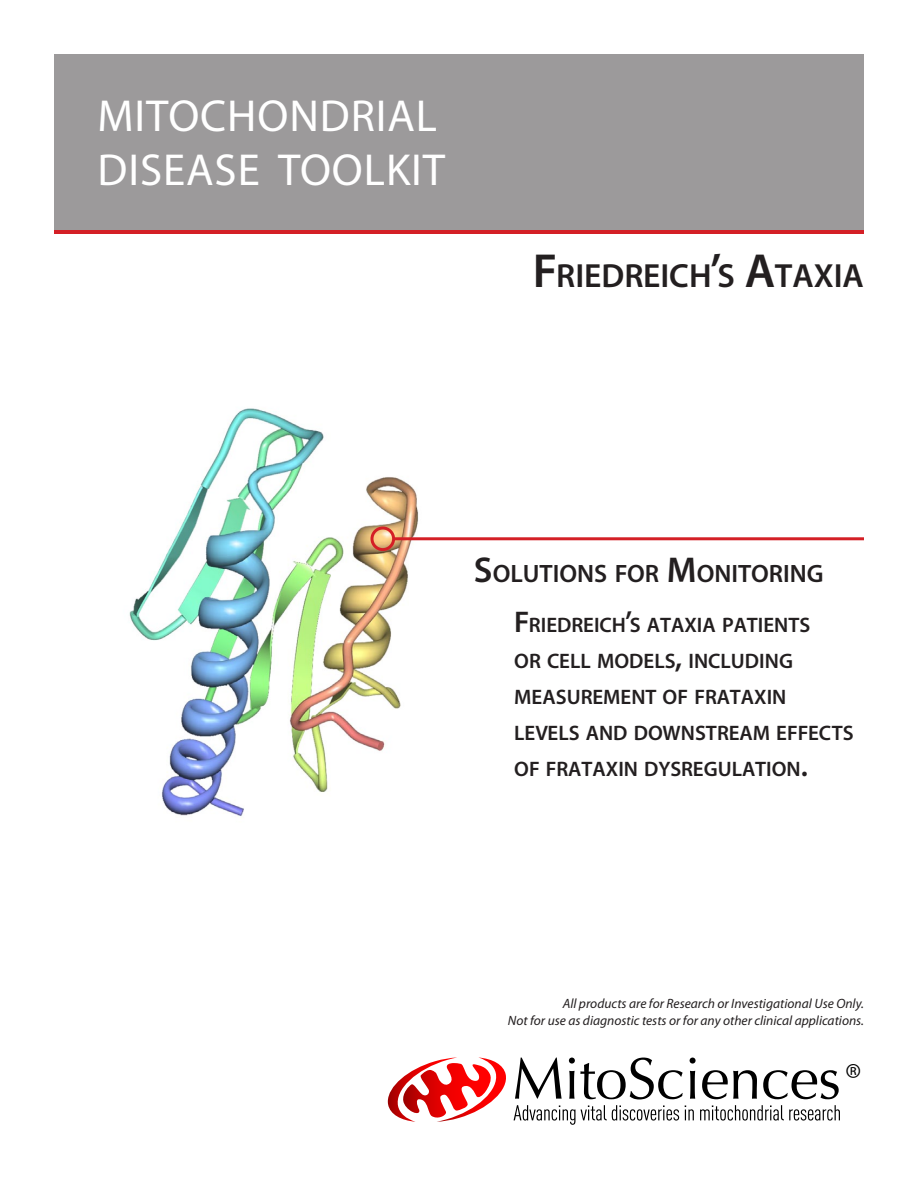
<style>
.page{position:relative;width:918px;height:1188px;background:#fff}
.page>*{position:absolute;margin:0;border:0;box-sizing:border-box;transform-origin:0 0}
.t1{font:58.8px "Optima";letter-spacing:-.01em;color:#000}
.t2{font:45px/54px "Myriad Pro";letter-spacing:.02em;color:#fff}
.t3{font:600 33.6px "Myriad Pro";color:#231f20}
.t4{font:600 25.2px "Myriad Pro";color:#231f20}
.t5{font:600 21px/36px "Myriad Pro";color:#231f20}
.t6{font:italic 13.5px "Myriad Pro";color:#231f20}
.s1{font-size:48px}
.s2{font-size:36px}
.s3{font-size:30px}
</style>
<div class="page">
<img style="left:129px;top:408px;width:306px;height:409px">
<div style="left:55px;top:55px;width:808px;height:176px;background:#9c9a9b"></div>
<div style="left:370px;top:526px;width:25px;height:25px;border:3px solid #d41f26;border-radius:50%"></div>
<hr style="left:393px;top:537px;width:471px;height:3px;background:#d41f26">
<svg style="left:388px;top:1057px;width:187px;height:68px"></svg>
<svg style="left:581px;top:1105px;width:98px;height:16px"></svg>
<svg style="left:685px;top:1105px;width:9px;height:15px"></svg>
<svg style="left:700px;top:1105px;width:140px;height:16px"></svg>
<hr style="left:54px;top:230px;width:810px;height:4px;background:#d41f26">
<p class="t2" style="left:98px;top:88px;width:349px">MITOCHONDRIAL<br>DISEASE TOOLKIT</p>
<p class="t3" style="left:533px;top:254px;width:331px"><span class="s1">F</span>RIEDREICH<span class="s1">’</span>S <span class="s1">A</span>TAXIA</p>
<p class="t4" style="left:474px;top:558px;width:351px"><span class="s2">S</span>OLUTIONS FOR <span class="s2">M</span>ONITORING</p>
<p class="t5" style="left:514px;top:606px;width:341px"><span class="s3">F</span>RIEDREICH<span class="s3">’</span>S ATAXIA PATIENTS<br>OR CELL MODELS<span class="s3">,</span> INCLUDING<br>MEASUREMENT OF FRATAXIN<br>LEVELS AND DOWNSTREAM EFFECTS<br>OF FRATAXIN DYSREGULATION<span class="s3">.</span></p>
<p class="t6" style="left:563px;top:996px;width:303px">All products are for Research or Investigational Use Only.</p>
<p class="t6" style="left:508px;top:1012px;width:358px">Not for use as diagnostic tests or for any other clinical applications.</p>
<p class="t1" style="left:512px;top:1045px;width:350px">MitoSciences <sup>®</sup></p>
</div>
